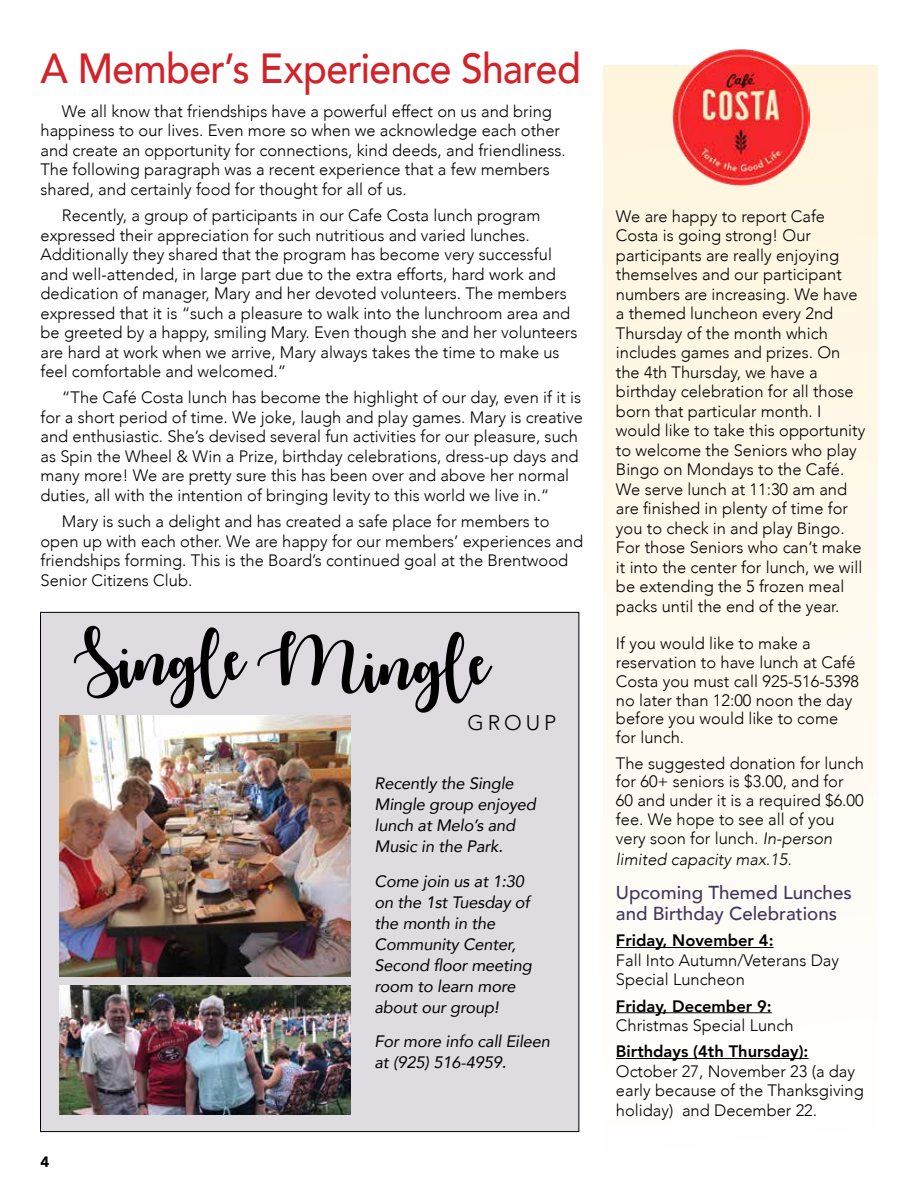
<style>
.page{position:relative;width:918px;height:1188px;background:#fff}
.page>*{position:absolute;margin:0;border:0;box-sizing:border-box;transform-origin:0 0}
.t1{font:57px "Autumnin November";color:#000}
.t2{font:500 42px "Avenir";letter-spacing:-.015em;color:#d2232a;scale:.93 1}
.t3{font:300 21.15px "Avenir";letter-spacing:.18em;color:#000}
.t4{font:500 18.75px/21px "Avenir";color:#42365a}
.t5{font:300 16.5px/19.5px "Avenir";color:#000}
.t6{font:italic 16.5px/21px "Avenir";letter-spacing:-.01em;color:#000}
.t7{font:800 16.5px "Avenir";color:#000}
.t8{font:italic 300 16.5px "Avenir";color:#000}
.t9{font:900 15px "Avenir";color:#000}
.s1{font-style:italic}
</style>
<div class="page">
<div style="left:40px;top:612px;width:539px;height:520px;background:#dedbe1"></div>
<div style="left:603px;top:66px;width:275px;height:1089px;background:linear-gradient(to bottom,#fff5dc,#fff)"></div>
<hr style="left:616px;top:947px;width:158px;height:1px;background:#000">
<hr style="left:616px;top:1012px;width:156px;height:1px;background:#000">
<hr style="left:616px;top:1058px;width:192px;height:1px;background:#000">
<img style="left:672px;top:49px;width:137px;height:137px">
<img style="left:60px;top:716px;width:291px;height:260px">
<img style="left:60px;top:985px;width:291px;height:130px">
<h2 class="t2" style="left:40px;top:32px;width:583px">A Member’s Experience Shared</h2>
<p class="t5" style="left:40px;top:101px;width:527px;text-indent:21px">We all know that friendships have a powerful effect on us and bring happiness to our lives. Even more so when we acknowledge each other and create an opportunity for connections, kind deeds, and friendliness.<br>The following paragraph was a recent experience that a few members shared, and certainly food for thought for all of us.</p>
<p class="t5" style="left:40px;top:206px;width:538px;text-indent:21px">Recently, a group of participants in our Cafe Costa lunch program expressed their appreciation for such nutritious and varied lunches.<br>Additionally they shared that the program has become very successful and well-attended, in large part due to the extra efforts, hard work and dedication of manager, Mary and her devoted volunteers. The members expressed that it is “such a pleasure to walk into the lunchroom area and be greeted by a happy, smiling Mary. Even though she and her volunteers are hard at work when we arrive, Mary always takes the time to make us feel comfortable and welcomed.”</p>
<p class="t5" style="left:40px;top:388px;width:544px;text-indent:21px">“The Café Costa lunch has become the highlight of our day, even if it is for a short period of time. We joke, laugh and play games. Mary is creative and enthusiastic. She’s devised several fun activities for our pleasure, such as Spin the Wheel &amp; Win a Prize, birthday celebrations, dress-up days and many more! We are pretty sure this has been over and above her normal duties, all with the intention of bringing levity to this world we live in.“</p>
<p class="t5" style="left:40px;top:512px;width:544px;text-indent:21px">Mary is such a delight and has created a safe place for members to open up with each other. We are happy for our members’ experiences and friendships forming. This is the Board’s continued goal at the Brentwood Senior Citizens Club.</p>
<h1 class="t1" style="left:73px;top:629px;width:418px">Single Mingle</h1>
<p class="t3" style="left:468px;top:711px;width:90px">GROUP</p>
<p class="t9" style="left:40px;top:1149px;width:10px">4</p>
<p class="t6" style="left:375px;top:773px;width:163px">Recently the Single<br>Mingle group enjoyed lunch at Melo’s and<br>Music in the Park.</p>
<p class="t6" style="left:375px;top:870px;width:159px">Come join us at 1:30 on the 1st Tuesday of the month in the<br>Community Center,<br>Second floor meeting room to learn more about our group!</p>
<p class="t6" style="left:375px;top:1031px;width:177px">For more info call Eileen at (925) 516-4959.</p>
<p class="t5" style="left:616px;top:206px;width:251px">We are happy to report Cafe<br>Costa is going strong! Our participants are really enjoying themselves and our participant numbers are increasing. We have a themed luncheon every 2nd<br>Thursday of the month which includes games and prizes. On the 4th Thursday, we have a birthday celebration for all those born that particular month. I would like to take this opportunity to welcome the Seniors who play<br>Bingo on Mondays to the Café.<br>We serve lunch at 11:30 am and are finished in plenty of time for you to check in and play Bingo.<br>For those Seniors who can’t make it into the center for lunch, we will be extending the 5 frozen meal packs until the end of the year.</p>
<p class="t5" style="left:616px;top:634px;width:245px;line-height:18.8px">If you would like to make a reservation to have lunch at Café<br>Costa you must call 925-516-5398 no later than 12:00 noon the day before you would like to come for lunch.</p>
<p class="t5" style="left:616px;top:754px;width:249px;line-height:18.8px">The suggested donation for lunch for 60+ seniors is $3.00, and for<br>60 and under it is a required $6.00 fee. We hope to see all of you very soon for lunch. <span class="s1">In-person</span></p>
<p class="t8" style="left:616px;top:849px;width:177px">limited capacity max.15.</p>
<p class="t4" style="left:616px;top:881px;width:237px">Upcoming Themed Lunches and Birthday Celebrations</p>
<p class="t7" style="left:616px;top:928px;width:159px">Friday, November 4:</p>
<p class="t5" style="left:616px;top:950px;width:225px">Fall Into Autumn/Veterans Day<br>Special Luncheon</p>
<p class="t7" style="left:616px;top:993px;width:157px">Friday, December 9:</p>
<p class="t5" style="left:616px;top:1016px;width:179px">Christmas Special Lunch</p>
<p class="t7" style="left:616px;top:1039px;width:194px">Birthdays (4th Thursday):</p>
<p class="t5" style="left:616px;top:1061px;width:249px">October 27, November 23 (a day early because of the Thanksgiving holiday) and December 22.</p>
</div>
